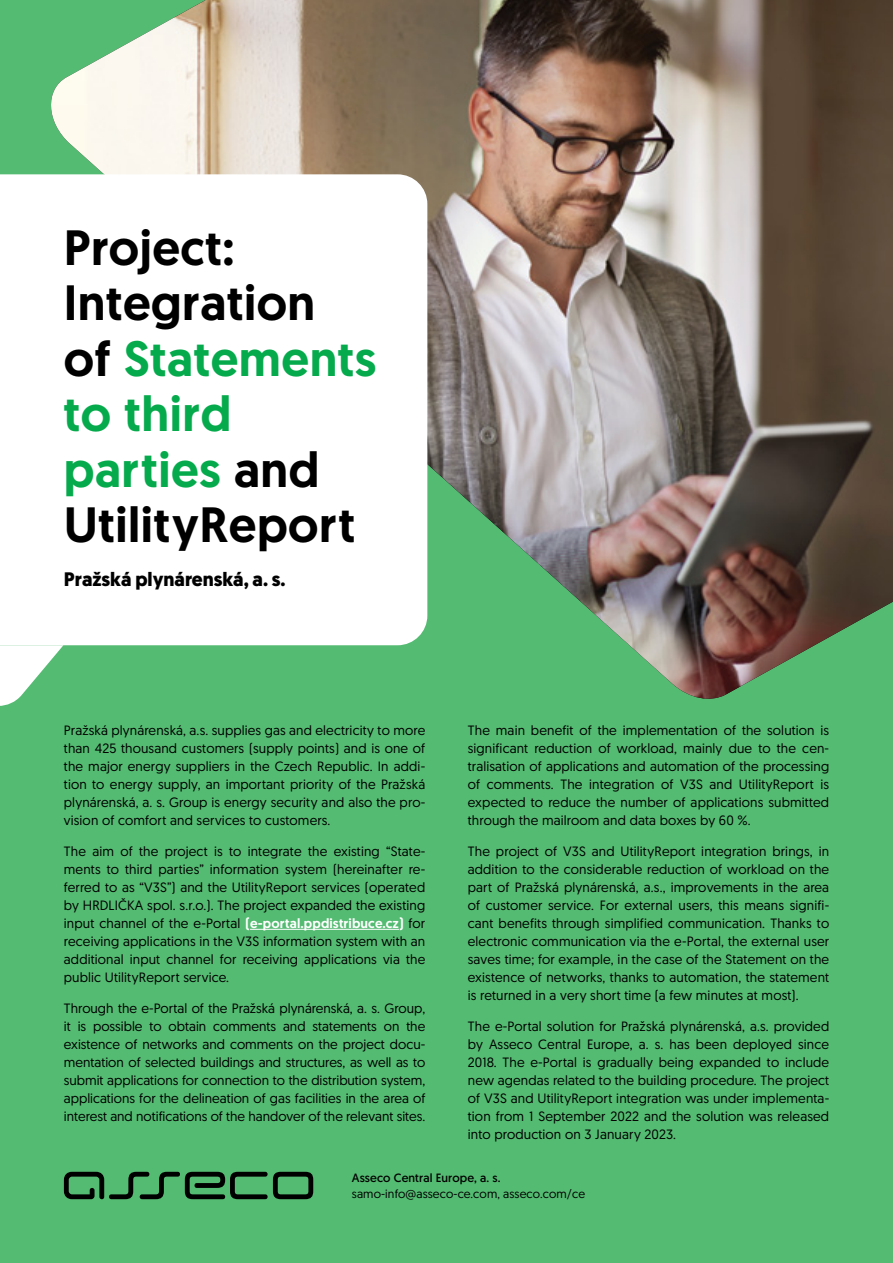
<style>
.page{position:relative;width:893px;height:1263px;background:#54bb72}
.page>*{position:absolute;margin:0;border:0;box-sizing:border-box;transform-origin:0 0}
.t1{font:500 49.5px/55.5px "Geomanist";letter-spacing:.01em;color:#000}
.t2{font:700 19.5px "Geomanist";color:#000}
.t3{font:13.5px/18px "Geomanist";letter-spacing:.01em;color:#000;text-align:justify}
.t4{font:12px "Geomanist";letter-spacing:.01em;color:#000}
.t5{font:12px "Geomanist";letter-spacing:.01em;color:#000}
.s1{color:#05aa4c}
.s2{font-weight:500;color:#fff}
</style>
<div class="page">
<img style="left:51px;top:0;width:842px;height:699px">
<div style="left:0;top:174px;width:427px;height:471px;background:#fff"></div>
<svg style="left:0;top:645px;width:63px;height:61px"></svg>
<svg style="left:64px;top:1172px;width:249px;height:27px"></svg>
<hr style="left:250px;top:929px;width:149px;height:1px;background:#fff">
<h1 class="t1" style="left:64px;top:219px;width:314px">Project:<br>Integration<br>of <span class="s1">Statements to third parties</span> and<br>UtilityReport</h1>
<h2 class="t2" style="left:64px;top:566px;width:223px">Pražská plynárenská, a. s.</h2>
<p class="t3" style="left:64px;top:721px;width:363px">Pražská plynárenská, a.s. supplies gas and electricity to more than 425 thousand customers (supply points) and is one of the major energy suppliers in the Czech Republic. In addi&shy;tion to energy supply, an important priority of the Pražská plynárenská, a. s. Group is energy security and also the pro&shy;vision of comfort and services to customers.</p>
<p class="t3" style="left:64px;top:842px;width:363px">The aim of the project is to integrate the existing “State&shy;ments to third parties” information system (hereinafter re&shy;ferred to as “V3S”) and the UtilityReport services (operated by HRDLIČKA spol. s.r.o.). The project expanded the existing input channel of the e-Portal <span class="s2">(e-portal.ppdistribuce.cz)</span> for receiving applications in the V3S information system with an additional input channel for receiving applications via the public UtilityReport service.</p>
<p class="t3" style="left:64px;top:998px;width:363px">Through the e-Portal of the Pražská plynárenská, a. s. Group, it is possible to obtain comments and statements on the existence of networks and comments on the project docu&shy;mentation of selected buildings and structures, as well as to submit applications for connection to the distribution system, applications for the delineation of gas facilities in the area of interest and notifications of the handover of the relevant sites.</p>
<p class="t3" style="left:468px;top:721px;width:363px">The main benefit of the implementation of the solution is significant reduction of workload, mainly due to the cen&shy;tralisation of applications and automation of the processing of comments. The integration of V3S and UtilityReport is expected to reduce the number of applications submitted through the mailroom and data boxes by 60 %.</p>
<p class="t3" style="left:468px;top:842px;width:363px">The project of V3S and UtilityReport integration brings, in addition to the considerable reduction of workload on the part of Pražská plynárenská, a.s., improvements in the area of customer service. For external users, this means signifi&shy;cant benefits through simplified communication. Thanks to electronic communication via the e-Portal, the external user saves time; for example, in the case of the Statement on the existence of networks, thanks to automation, the statement is returned in a very short time (a few minutes at most).</p>
<p class="t3" style="left:468px;top:1016px;width:363px">The e-Portal solution for Pražská plynárenská, a.s. provided by Asseco Central Europe, a. s. has been deployed since 2018. The e-Portal is gradually being expanded to include new agendas related to the building procedure. The project of V3S and UtilityReport integration was under implementa&shy;tion from 1 September 2022 and the solution was released into production on 3 January 2023.</p>
<p class="t5" style="left:352px;top:1170px;width:150px">Asseco Central Europe, a. s.</p>
<p class="t4" style="left:352px;top:1186px;width:235px">samo-info@asseco-ce.com, asseco.com/ce</p>
</div>
